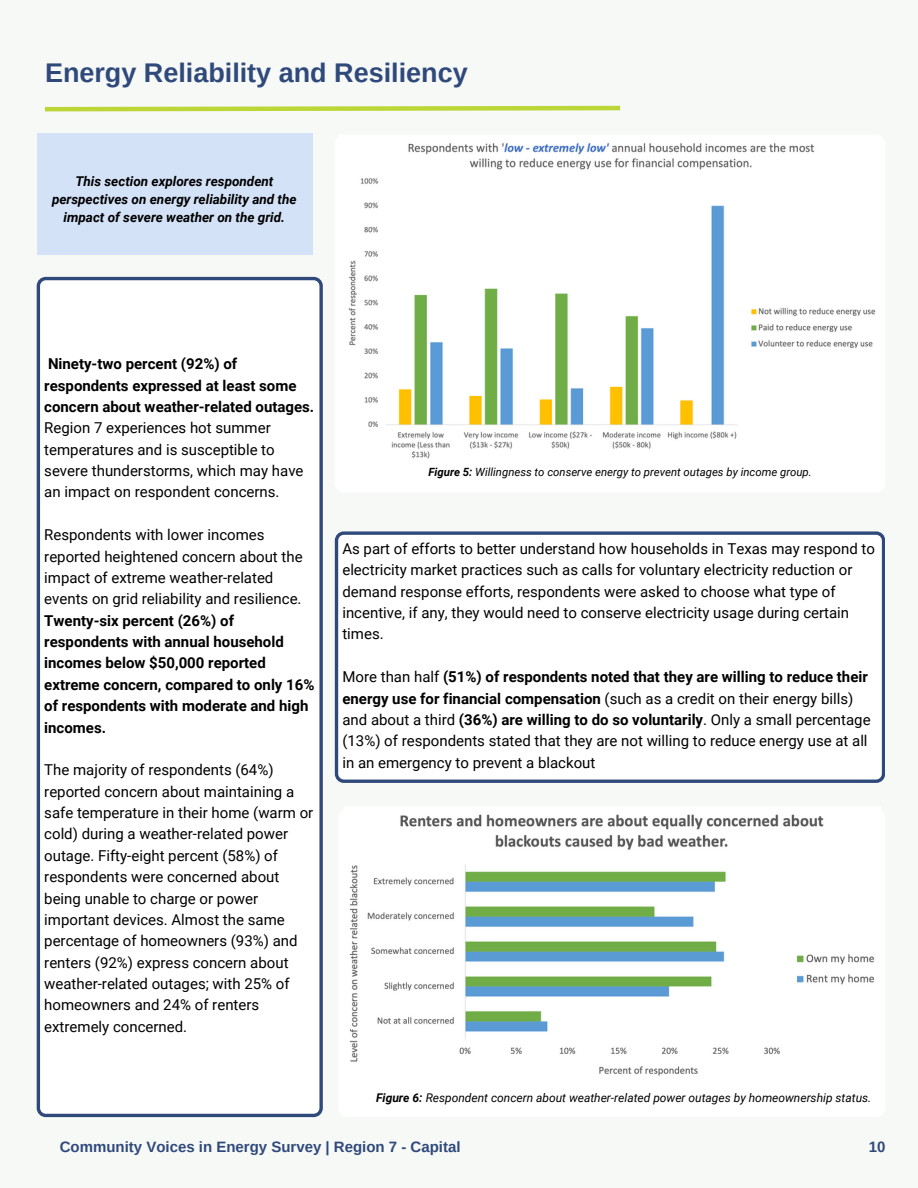
<style>
.page{position:relative;width:918px;height:1188px;background:#f7f9f7}
.page>*{position:absolute;margin:0;border:0;box-sizing:border-box;transform-origin:0 0}
.t1{font:700 27px "Arimo";color:#2f497b}
.t2{font:15px/21.3px "Roboto";color:#000}
.t3{font:700 15px/21.3px "Roboto";color:#000}
.t4{font:700 15px "Arimo";color:#2f497b}
.t5{font:italic 700 13.5px/18px "Roboto";color:#000;text-align:center}
.t6{font:italic 12px "Roboto";color:#000}
.t7{font:italic 11.4px "Roboto";color:#000}
.s1{font-weight:700}
.s2{font-weight:400}
</style>
<div class="page">
<svg style="left:45px;top:105px;width:576px;height:7px"></svg>
<div style="left:335px;top:135px;width:550px;height:357px;background:#fff;border-radius:9px"></div>
<svg style="left:37px;top:277px;width:285px;height:840px"></svg>
<div style="left:338px;top:809px;width:547px;height:308px;background:#fff;border-radius:9px"></div>
<svg style="left:335px;top:531px;width:550px;height:252px"></svg>
<div style="left:37px;top:133px;width:275px;height:122px;background:#d4e2f8"></div>
<img style="left:349px;top:814px;width:525px;height:262px">
<img style="left:348px;top:143px;width:528px;height:316px">
<p class="t1" style="left:45px;top:58px;width:424px">Energy Reliability and Resiliency</p>
<p class="t5" style="left:52px;top:173px;width:246px">This section explores respondent perspectives on energy reliability and the impact of severe weather on the grid.</p>
<p class="t2" style="left:44px;top:353px;width:272px"><span class="s1">Ninety-two percent (92%) of respondents expressed at least some concern about weather-related outages.<br></span>Region 7 experiences hot summer temperatures and is susceptible to severe thunderstorms, which may have an impact on respondent concerns.</p>
<p class="t3" style="left:44px;top:524px;width:272px"><span class="s2">Respondents with lower incomes reported heightened concern about the impact of extreme weather-related events on grid reliability and resilience.<br></span>Twenty-six percent (26%) of respondents with annual household incomes below $50,000 reported extreme concern, compared to only 16% of respondents with moderate and high incomes.</p>
<p class="t2" style="left:44px;top:759px;width:271px">The majority of respondents (64%) reported concern about maintaining a safe temperature in their home (warm or cold) during a weather-related power outage. Fifty-eight percent (58%) of respondents were concerned about being unable to charge or power important devices. Almost the same percentage of homeowners (93%) and renters (92%) express concern about weather-related outages; with 25% of homeowners and 24% of renters extremely concerned.</p>
<p class="t7" style="left:428px;top:465px;width:385px"><span class="s1">Figure 5:</span> Willingness to conserve energy to prevent outages by income group.</p>
<p class="t2" style="left:342px;top:538px;width:534px">As part of efforts to better understand how households in Texas may respond to electricity market practices such as calls for voluntary electricity reduction or demand response efforts, respondents were asked to choose what type of incentive, if any, they would need to conserve electricity usage during certain times.</p>
<p class="t2" style="left:342px;top:666px;width:530px">More than half <span class="s1">(51%) of respondents noted that they are willing to reduce their energy use for financial compensation</span> (such as a credit on their energy bills) and about a third <span class="s1">(36%) are willing to do so voluntarily</span>. Only a small percentage (13%) of respondents stated that they are not willing to reduce energy use at all in an emergency to prevent a blackout</p>
<p class="t6" style="left:376px;top:1091px;width:497px"><span class="s1">Figure 6:</span> Respondent concern about weather-related power outages by homeownership status.</p>
<p class="t4" style="left:60px;top:1138px;width:402px">Community Voices in Energy Survey | Region 7 - Capital</p>
<p class="t4" style="left:869px;top:1138px;width:18px">10</p>
</div>
